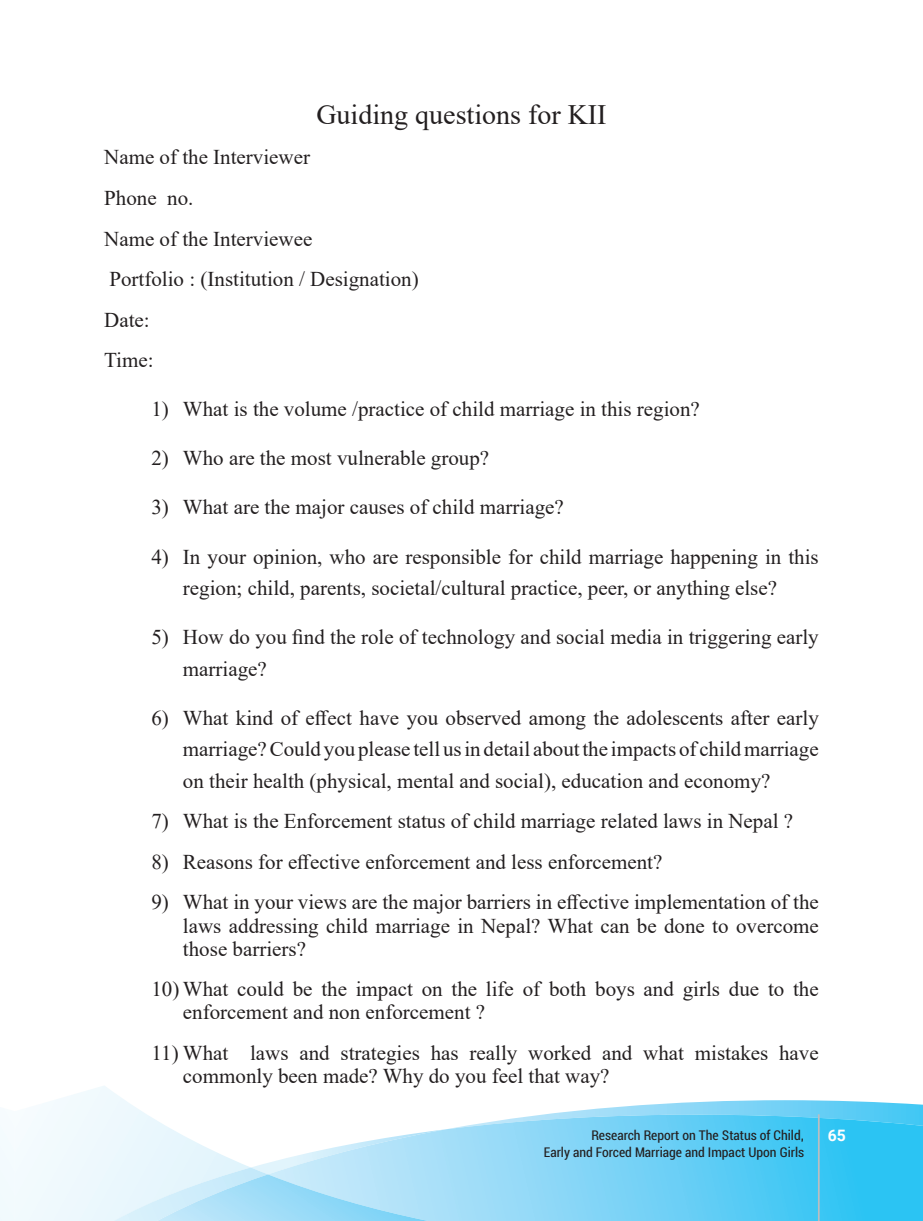
<style>
.page{position:relative;width:923px;height:1221px;background:#fff}
.page>*{position:absolute;margin:0;border:0;box-sizing:border-box;transform-origin:0 0}
.t1{font:28px "Times New Roman";color:#231f20}
.t2{font:21px/31.5px "Times New Roman";color:#231f20}
.t3{font:700 15.75px "Roboto";color:#fff}
.t4{font:condensed 14px/16.8px "Roboto";color:#231f20;text-align:right}
</style>
<div class="page">
<svg style="left:0;top:1086px;width:923px;height:134px"></svg>
<hr style="left:818px;top:1114px;width:1px;height:106px;background:#bcbdc0">
<p class="t1" style="left:316px;top:94px;width:292px">Guiding questions for KII</p>
<p class="t2" style="left:104px;top:141px;width:207px">Name of the Interviewer</p>
<p class="t2" style="left:104px;top:181px;width:91px">Phone no.</p>
<p class="t2" style="left:104px;top:222px;width:210px">Name of the Interviewee</p>
<p class="t2" style="left:109px;top:263px;width:311px">Portfolio : (Institution / Designation)</p>
<p class="t2" style="left:104px;top:303px;width:47px">Date:</p>
<p class="t2" style="left:104px;top:344px;width:51px">Time:</p>
<p class="t2" style="left:151px;top:393px;width:550px">1) What is the volume /practice of child marriage in this region?</p>
<p class="t2" style="left:151px;top:442px;width:339px">2) Who are the most vulnerable group?</p>
<p class="t2" style="left:151px;top:491px;width:414px">3) What are the major causes of child marriage?</p>
<p class="t2" style="left:151px;top:540px;width:669px;text-align:center">4) In your opinion, who are responsible for child marriage happening in this region; child, parents, societal/cultural practice, peer, or anything else?</p>
<p class="t2" style="left:183px;top:620px;width:637px;text-indent:-32px">5) How do you find the role of technology and social media in triggering early marriage?</p>
<p class="t2" style="left:183px;top:701px;width:637px;text-align:justify;text-indent:-32px">6) What kind of effect have you observed among the adolescents after early marriage? Could you please tell us in detail about the impacts of child marriage on their health (physical, mental and social), education and economy?</p>
<p class="t2" style="left:151px;top:804px;width:643px">7) What is the Enforcement status of child marriage related laws in Nepal ?</p>
<p class="t2" style="left:151px;top:845px;width:512px">8) Reasons for effective enforcement and less enforcement?</p>
<p class="t2" style="left:183px;top:890px;width:637px;line-height:23.1px;text-align:justify;text-indent:-32px">9) What in your views are the major barriers in effective implementation of the laws addressing child marriage in Nepal? What can be done to overcome those barriers?</p>
<p class="t2" style="left:183px;top:977px;width:637px;line-height:23.1px;text-indent:-32px">10) What could be the impact on the life of both boys and girls due to the enforcement and non enforcement ?</p>
<p class="t2" style="left:183px;top:1040px;width:637px;line-height:23.1px;text-indent:-32px">11) What laws and strategies has really worked and what mistakes have commonly been made? Why do you feel that way?</p>
<p class="t4" style="left:544px;top:1126px;width:262px">Research Report on The Status of Child,<br>Early and Forced Marriage and Impact Upon Girls</p>
<p class="t3" style="left:827px;top:1124px;width:20px">65</p>
</div>
